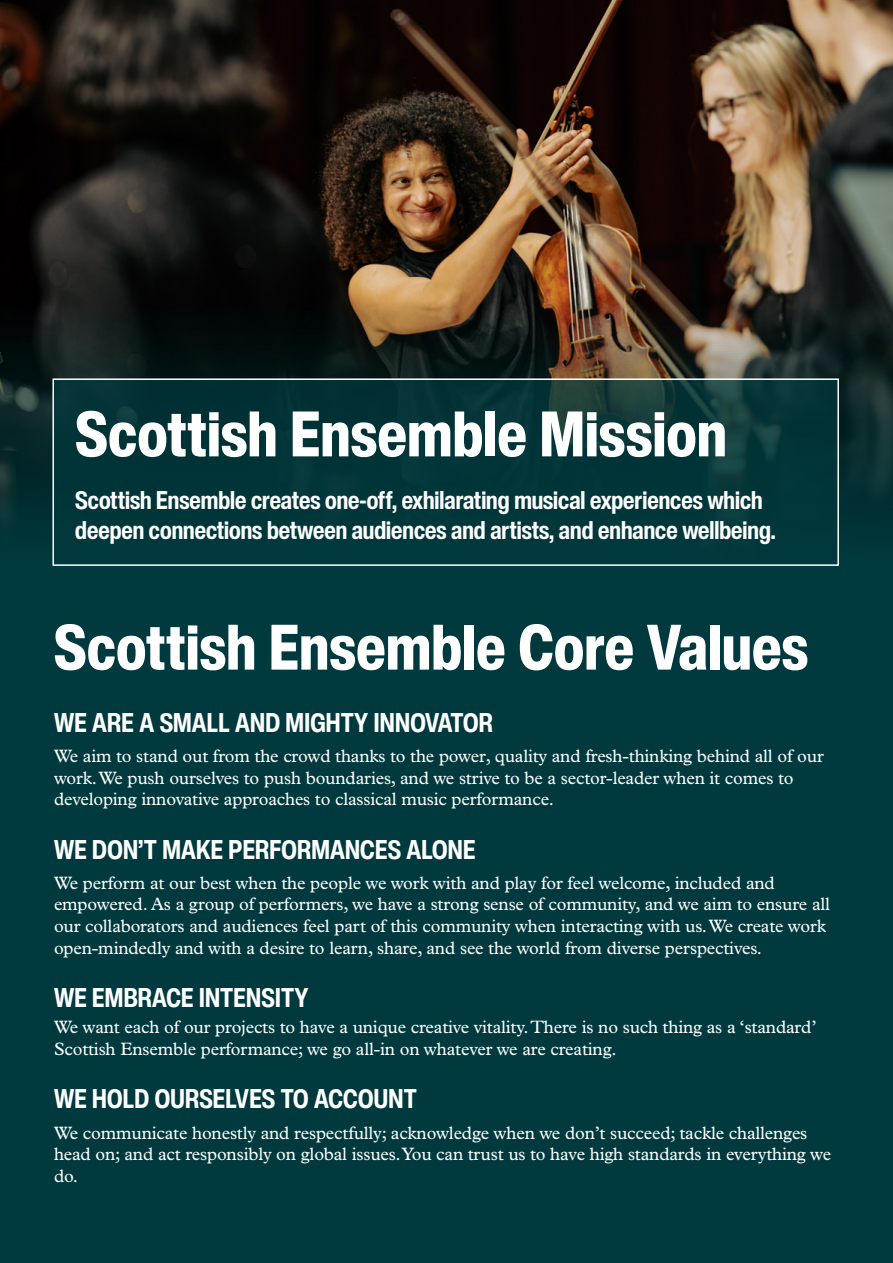
<style>
.page{position:relative;width:893px;height:1263px;background:#003a3e}
.page>*{position:absolute;margin:0;border:0;box-sizing:border-box;transform-origin:0 0}
.t1{font:800 condensed 63px "Helvetica Now Display";letter-spacing:.01em;color:#fff}
.t2{font:700 condensed 27px "Helvetica Now Display";letter-spacing:.01em;color:#fff}
.t3{font:700 condensed 25.5px/30.6px "Helvetica Now Display";color:#fff}
.t4{font:18px/21.6px "Plantin MT Pro";letter-spacing:-.01em;color:#fff}
</style>
<div class="page">
<img style="left:0;top:0;width:893px;height:520px">
<svg style="left:52px;top:378px;width:788px;height:188px"></svg>
<h1 class="t1" style="left:75px;top:393px;width:653px">Scottish Ensemble Mission</h1>
<h3 class="t3" style="left:75px;top:484px;width:702px">Scottish Ensemble creates one-off, exhilarating musical experiences which deepen connections between audiences and artists, and enhance wellbeing.</h3>
<h1 class="t1" style="left:54px;top:606px;width:755px">Scottish Ensemble Core Values</h1>
<h2 class="t2" style="left:54px;top:704px;width:440px">WE ARE A SMALL AND MIGHTY INNOVATOR</h2>
<p class="t4" style="left:54px;top:745px;width:771px">We aim to stand out from the crowd thanks to the power, quality and fresh-thinking behind all of our work. We push ourselves to push boundaries, and we strive to be a sector-leader when it comes to developing innovative approaches to classical music performance.</p>
<h2 class="t2" style="left:54px;top:831px;width:423px">WE DON’T MAKE PERFORMANCES ALONE</h2>
<p class="t4" style="left:54px;top:872px;width:778px">We perform at our best when the people we work with and play for feel welcome, included and empowered. As a group of performers, we have a strong sense of community, and we aim to ensure all our collaborators and audiences feel part of this community when interacting with us. We create work open-mindedly and with a desire to learn, share, and see the world from diverse perspectives.</p>
<h2 class="t2" style="left:54px;top:980px;width:256px">WE EMBRACE INTENSITY</h2>
<p class="t4" style="left:54px;top:1016px;width:764px">We want each of our projects to have a unique creative vitality. There is no such thing as a ‘standard’<br>Scottish Ensemble performance; we go all-in on whatever we are creating.</p>
<h2 class="t2" style="left:54px;top:1081px;width:364px">WE HOLD OURSELVES TO ACCOUNT</h2>
<p class="t4" style="left:54px;top:1122px;width:779px">We communicate honestly and respectfully; acknowledge when we don’t succeed; tackle challenges head on; and act responsibly on global issues. You can trust us to have high standards in everything we do.</p>
</div>
